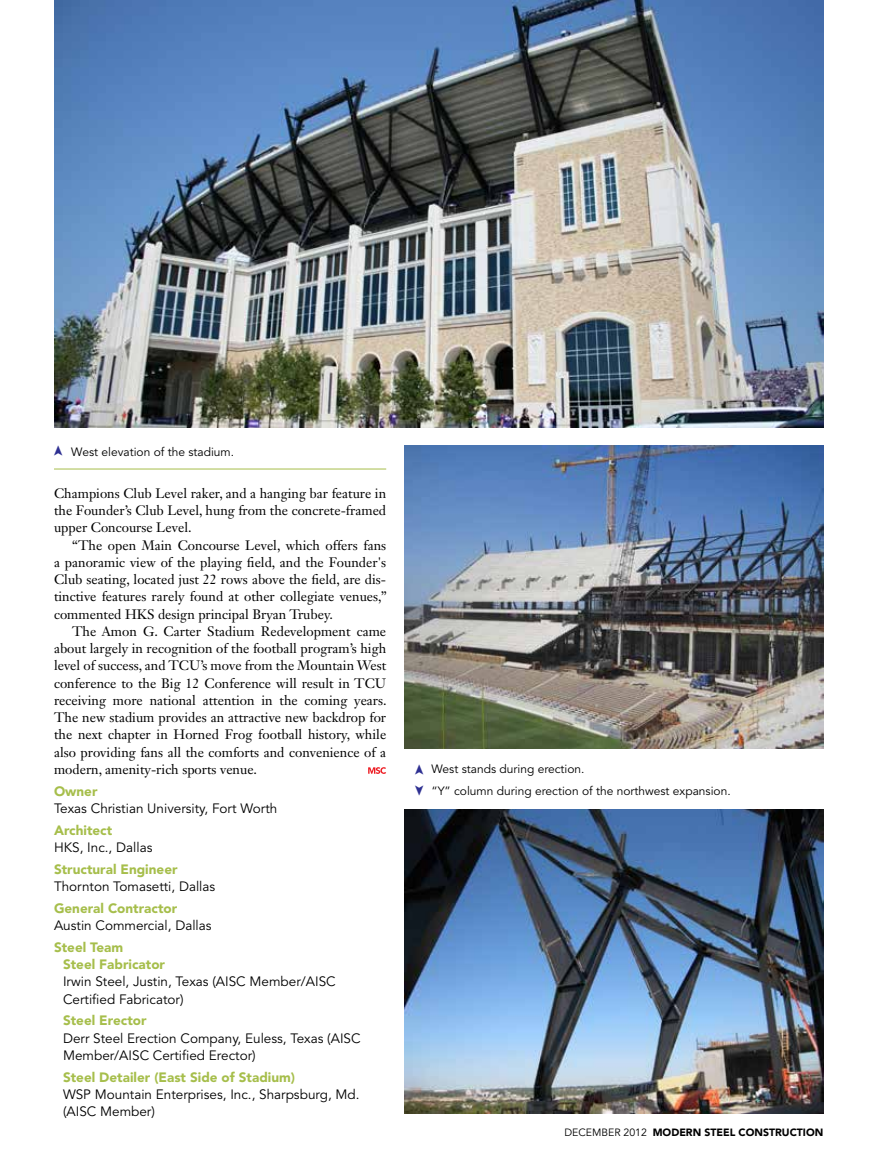
<style>
.page{position:relative;width:878px;height:1175px;background:#fff}
.page>*{position:absolute;margin:0;border:0;box-sizing:border-box;transform-origin:0 0}
.t1{font:13.5px/17.2px "Janson Text LT Std";color:#000;text-align:justify}
.t2{font:13.5px/17.2px "Avenir LT Std";color:#000}
.t3{font:900 13.5px/17.2px "Avenir LT Std";color:#a6be4b}
.t4{font:12px/22.5px "Avenir LT Std";color:#000}
.t5{font:900 10.5px "Avenir LT Std";color:#000}
.s1{font-weight:400}
</style>
<div class="page">
<svg style="left:368px;top:767px;width:18px;height:7px"></svg>
<img style="left:54px;top:0;width:770px;height:428px">
<img style="left:404px;top:445px;width:420px;height:303px">
<img style="left:404px;top:810px;width:420px;height:303px">
<hr style="left:54px;top:468px;width:332px;height:1px;background:#a6be4b">
<p class="t4" style="left:71px;top:441px;width:164px">West elevation of the stadium.</p>
<p class="t1" style="left:54px;top:484px;width:334px">Champions Club Level raker, and a hanging bar feature in the Founder’s Club Level, hung from the concrete-framed upper Concourse Level.</p>
<p class="t1" style="left:54px;top:536px;width:334px;text-indent:18px">“The open Main Concourse Level, which offers fans a panoramic view of the playing field, and the Founder's Club seating, located just 22 rows above the field, are dis&shy;tinctive features rarely found at other collegiate venues,” commented HKS design principal Bryan Trubey.</p>
<p class="t1" style="left:54px;top:622px;width:334px;text-indent:18px">The Amon G. Carter Stadium Redevelopment came about largely in recognition of the football program’s high level of success, and TCU’s move from the Mountain West conference to the Big 12 Conference will result in TCU receiving more national attention in the coming years.<br>The new stadium provides an attractive new backdrop for the next chapter in Horned Frog football history, while also providing fans all the comforts and convenience of a modern, amenity-rich sports venue.</p>
<p class="t3" style="left:54px;top:782px;width:45px">Owner</p>
<p class="t2" style="left:54px;top:800px;width:225px">Texas Christian University, Fort Worth</p>
<p class="t3" style="left:54px;top:821px;width:60px">Architect</p>
<p class="t2" style="left:54px;top:839px;width:100px">H KS, I nc., Dallas</p>
<p class="t3" style="left:54px;top:860px;width:125px">Structural Engineer</p>
<p class="t2" style="left:54px;top:878px;width:163px">Thornton Tomasetti, Dallas</p>
<p class="t3" style="left:54px;top:899px;width:125px">General Contractor</p>
<p class="t2" style="left:54px;top:917px;width:159px">Austin Commercial, Dallas</p>
<p class="t3" style="left:63px;top:938px;width:103px;text-indent:-9px">Steel Team<br>Steel Fabricator</p>
<p class="t2" style="left:63px;top:973px;width:274px">I rwin Steel, Justin, Texas (AI SC Member/AI SC<br>Certified Fabricator)</p>
<p class="t3" style="left:63px;top:1011px;width:85px">Steel Erector</p>
<p class="t2" style="left:63px;top:1029px;width:299px">Derr Steel Erection Company, Euless, Texas (AI SC<br>Member/AI SC Certified Erector)</p>
<p class="t3" style="left:63px;top:1068px;width:233px">Steel Detailer (East Side of Stadium)</p>
<p class="t2" style="left:63px;top:1085px;width:298px">WSP Mountain Enterprises, I nc., Sharpsburg, Md. (AI SC Member)</p>
<p class="t4" style="left:431px;top:758px;width:301px">West stands during erection.<br>“Y” column during erection of the northwest expansion.</p>
<p class="t5" style="left:564px;top:1125px;width:260px"><span class="s1">december 2012</span> MODERN STEEL CONSTRUCTION</p>
</div>
